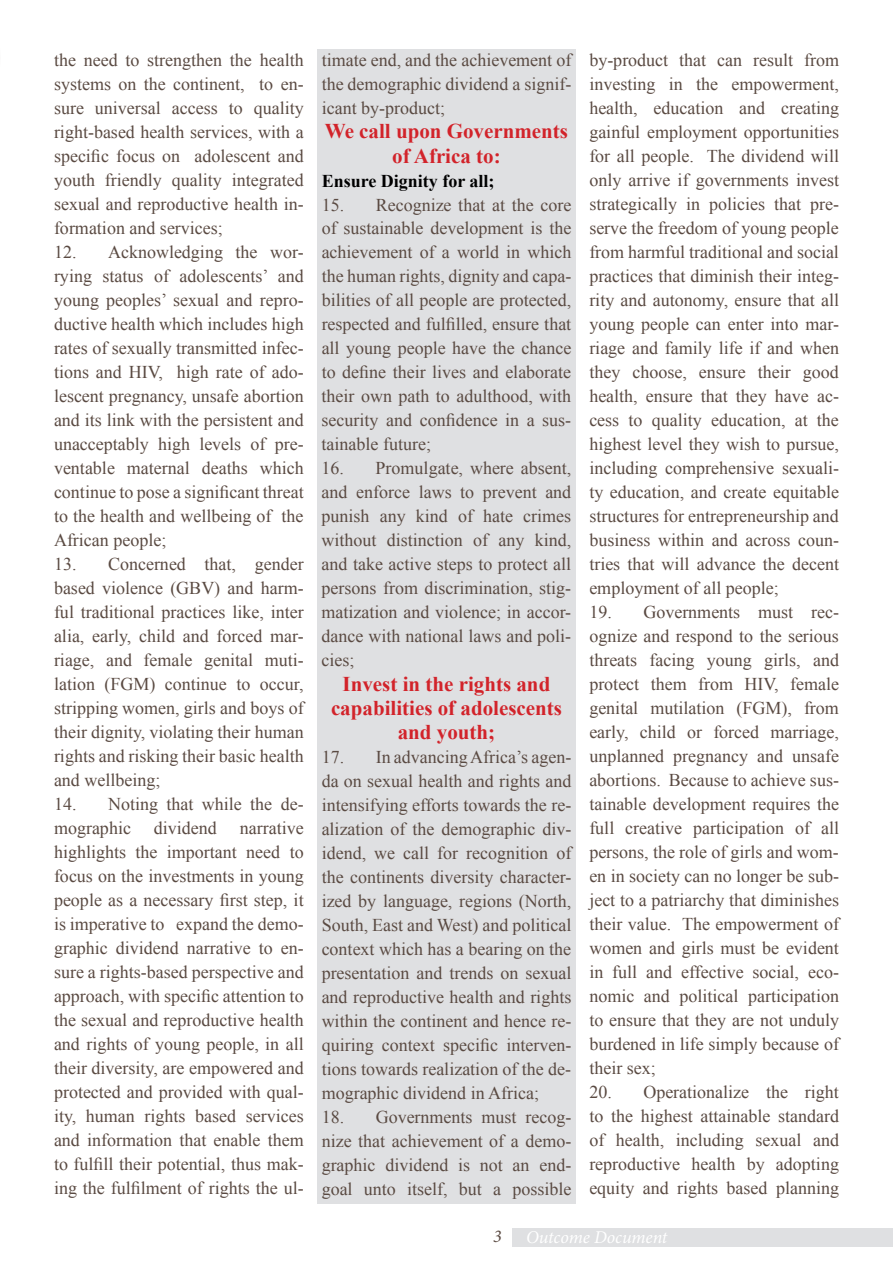
<style>
.page{position:relative;width:893px;height:1263px;background:#fff}
.page>*{position:absolute;margin:0;border:0;box-sizing:border-box;transform-origin:0 0}
.t1{font:700 21px/24px "Times New Roman";color:#d2232a;text-align:center}
.t2{font:18px/24px "Times New Roman";color:#5a4a42;text-align:justify}
.t3{font:700 18px "Times New Roman";color:#000}
.t4{font:italic 18px "Minion Pro";letter-spacing:-.005em;color:#fff}
.t5{font:italic 18px "Minion Pro";color:#5a4a42}
</style>
<div class="page">
<div style="left:512px;top:1228px;width:381px;height:18px;background:#dfe0e2"></div>
<div style="left:317px;top:50px;width:259px;height:1154px;background:#dfe0e2"></div>
<p class="t2" style="left:54px;top:48px;width:251px">the need to strengthen the health systems on the continent, to en&shy;sure universal access to quality right-based health services, with a specific focus on adolescent and youth friendly quality integrated sexual and reproductive health in&shy;formation and services;</p>
<p class="t2" style="left:54px;top:240px;width:251px">12. Acknowledging the wor&shy;rying status of adolescents’ and young peoples’ sexual and repro&shy;ductive health which includes high rates of sexually transmitted infec&shy;tions and HIV, high rate of ado&shy;lescent pregnancy, unsafe abortion and its link with the persistent and unacceptably high levels of pre&shy;ventable maternal deaths which continue to pose a significant threat to the health and wellbeing of the African people;</p>
<p class="t2" style="left:54px;top:552px;width:251px">13. Concerned that, gender based violence (GBV) and harm&shy;ful traditional practices like, inter alia, early, child and forced mar&shy;riage, and female genital muti&shy;lation (FGM) continue to occur, stripping women, girls and boys of their dignity, violating their human rights and risking their basic health and wellbeing;</p>
<p class="t2" style="left:54px;top:792px;width:251px">14. Noting that while the de&shy;mographic</p>
<p class="t2" style="left:54px;top:816px;width:251px;text-indent:186px">narrative highlights the important need to focus on the investments in young people as a necessary first step, it is imperative to expand the demo&shy;graphic dividend narrative to en&shy;sure a rights-based perspective and approach, with specific attention to the sexual and reproductive health and rights of young people, in all their diversity, are empowered and protected and provided with qual&shy;ity, human rights based services and information that enable them to fulfill their potential, thus mak&shy;ing the fulfilment of rights the ul-</p>
<p class="t2" style="left:154px;top:816px;width:64px">dividend</p>
<p class="t2" style="left:322px;top:48px;width:251px">timate end, and the achievement of the demographic dividend a signif&shy;icant by-product;</p>
<p class="t1" style="left:325px;top:119px;width:245px">We call upon Governments of Africa to:</p>
<p class="t3" style="left:322px;top:168px;width:174px">Ensure Dignity for all;</p>
<p class="t2" style="left:322px;top:192px;width:251px">15. Recognize that at the core of sustainable development is the achievement of a world in which the human rights, dignity and capa&shy;bilities of all people are protected, respected and fulfilled, ensure that all young people have the chance to define their lives and elaborate their own path to adulthood, with security and confidence in a sus&shy;tainable future;</p>
<p class="t2" style="left:322px;top:456px;width:251px">16. Promulgate, where absent, and enforce laws to prevent and punish any kind of hate crimes without distinction of any kind, and take active steps to protect all persons from discrimination, stig&shy;matization and violence; in accor&shy;dance with national laws and poli&shy;cies;</p>
<p class="t1" style="left:331px;top:671px;width:233px">Invest in the rights and capabilities of adolescents and youth;</p>
<p class="t2" style="left:322px;top:744px;width:251px">17. In advancing Africa’s agen&shy;da on sexual health and rights and intensifying efforts towards the re&shy;alization of the demographic div&shy;idend, we call for recognition of the continents diversity character&shy;ized by language, regions (North, South, East and West) and political context which has a bearing on the presentation and trends on sexual and reproductive health and rights within the continent and hence re&shy;quiring context specific interven&shy;tions towards realization of the de&shy;mographic dividend in Africa;</p>
<p class="t2" style="left:322px;top:1104px;width:251px">18. Governments must recog&shy;nize that achievement of a demo&shy;graphic dividend is not an end&shy;goal unto itself, but a possible</p>
<p class="t2" style="left:589px;top:48px;width:251px">by-product that can result from investing in the empowerment, health, education and creating gainful employment opportunities for all people. The dividend will only arrive if governments invest strategically in policies that pre&shy;serve the freedom of young people from harmful traditional and social practices that diminish their integ&shy;rity and autonomy, ensure that all young people can enter into mar&shy;riage and family life if and when they choose, ensure their good health, ensure that they have ac&shy;cess to quality education, at the highest level they wish to pursue, including comprehensive sexuali&shy;ty education, and create equitable structures for entrepreneurship and business within and across coun&shy;tries that will advance the decent employment of all people;</p>
<p class="t2" style="left:589px;top:600px;width:251px">19. Governments must rec&shy;ognize and respond to the serious threats facing young girls, and protect them from HIV, female genital mutilation (FGM), from early, child or forced marriage, unplanned pregnancy and unsafe abortions. Because to achieve sus&shy;tainable development requires the full creative participation of all persons, the role of girls and wom&shy;en in society can no longer be sub&shy;ject to a patriarchy that diminishes their value. The empowerment of women and girls must be evident in full and effective social, eco&shy;nomic and political participation to ensure that they are not unduly burdened in life simply because of their sex;</p>
<p class="t2" style="left:589px;top:1080px;width:251px">20. Operationalize the right to the highest attainable standard of health, including sexual and reproductive health by adopting equity and rights based planning</p>
<p class="t5" style="left:493px;top:1223px;width:10px">3</p>
<p class="t4" style="left:526px;top:1225px;width:143px">Outcome Document</p>
</div>
